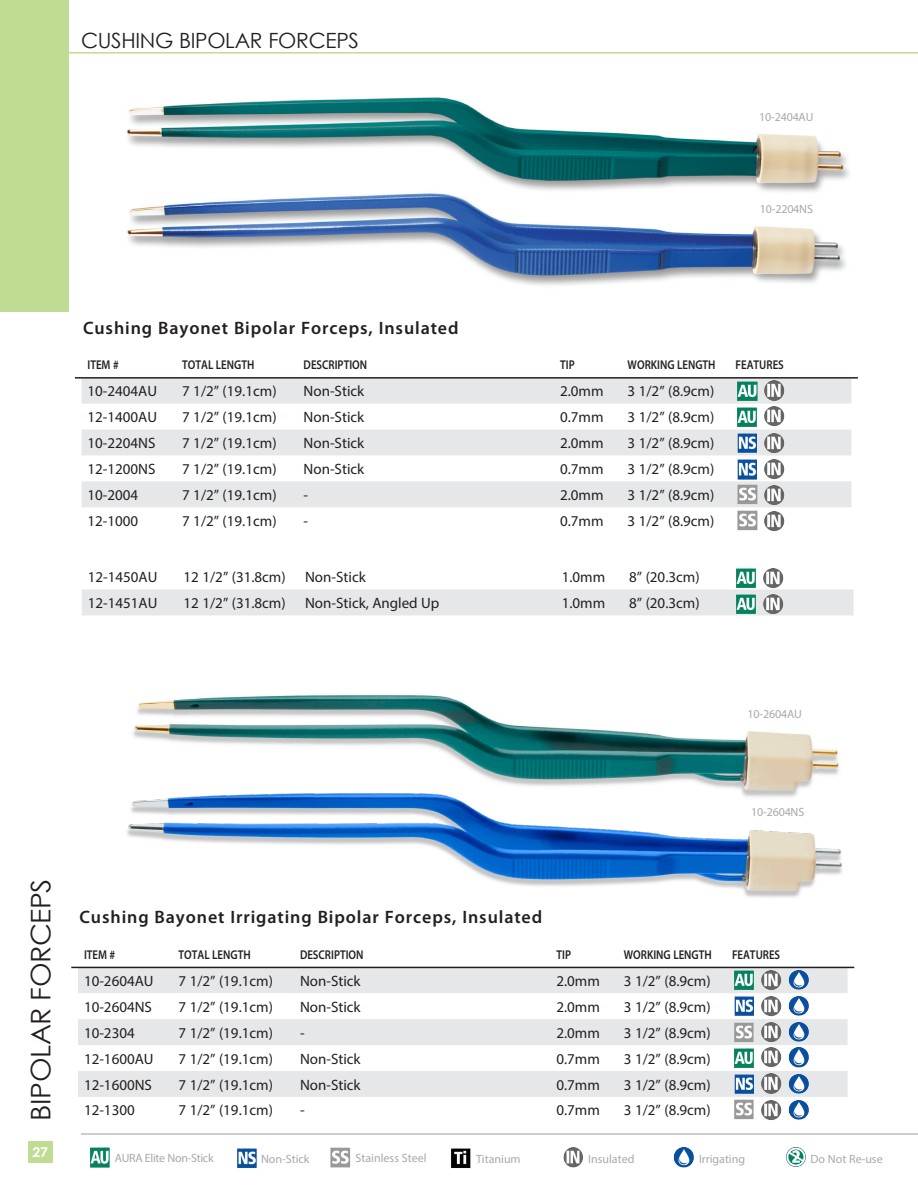
<style>
.page{position:relative;width:918px;height:1188px;background:#fff}
.page>*{position:absolute;margin:0;border:0;box-sizing:border-box;transform-origin:0 0}
.t1{font:27px "Century Gothic";letter-spacing:-.015em;color:#231f20;scale:1.05 1}
.t2{font:21px "Century Gothic";letter-spacing:-.015em;color:#231f20}
.t3{font:600 18px "Myriad Pro";letter-spacing:.05em;color:#231f20}
.t4{font:15px "Myriad Pro";color:#231f20}
.t5{font:700 13.5px "Century Gothic";color:#fff;scale:1.05 1}
.t6{font:600 12.75px "Myriad Pro";color:#231f20;scale:.85 1}
.t7{font:12px "Myriad Pro";color:#a8a9ad}
.t8{font:12px "Myriad Pro";letter-spacing:-.025em;color:#a8a9ad}
</style>
<div class="page">
<img style="left:127px;top:221px;width:719px;height:65px">
<hr style="left:0;top:52px;width:918px;height:2px;background:#bfdc92">
<img style="left:127px;top:97px;width:723px;height:124px">
<svg style="left:82px;top:379px;width:769px;height:128px;fill:#e6e7e9"></svg>
<hr style="left:75px;top:377px;width:783px;height:2px;background:#231f20">
<img style="left:763px;top:381px;width:23px;height:20px">
<img style="left:763px;top:407px;width:23px;height:20px">
<img style="left:763px;top:433px;width:23px;height:21px">
<img style="left:763px;top:460px;width:23px;height:20px">
<img style="left:736px;top:433px;width:23px;height:21px">
<img style="left:736px;top:460px;width:23px;height:20px">
<img style="left:738px;top:381px;width:21px;height:22px">
<img style="left:735px;top:485px;width:24px;height:21px">
<img style="left:737px;top:511px;width:21px;height:20px">
<img style="left:763px;top:485px;width:23px;height:21px">
<img style="left:764px;top:511px;width:21px;height:20px">
<svg style="left:78px;top:968px;width:770px;height:129px;fill:#e6e7e9"></svg>
<div style="left:173px;top:967px;width:121px;height:26px;background:#e6e7e9"></div>
<hr style="left:71px;top:967px;width:783px;height:1px;background:#231f20">
<img style="left:734px;top:971px;width:22px;height:21px">
<img style="left:760px;top:970px;width:22px;height:21px">
<img style="left:733px;top:996px;width:23px;height:21px">
<img style="left:787px;top:970px;width:23px;height:21px">
<img style="left:760px;top:996px;width:22px;height:21px">
<img style="left:787px;top:996px;width:23px;height:21px">
<img style="left:787px;top:1022px;width:23px;height:21px">
<img style="left:787px;top:1048px;width:23px;height:21px">
<img style="left:760px;top:1048px;width:22px;height:20px">
<img style="left:732px;top:1022px;width:23px;height:21px">
<img style="left:760px;top:1022px;width:22px;height:21px">
<img style="left:760px;top:1074px;width:22px;height:20px">
<img style="left:761px;top:1100px;width:21px;height:20px">
<img style="left:787px;top:1074px;width:23px;height:21px">
<img style="left:788px;top:1100px;width:21px;height:20px">
<img style="left:734px;top:1100px;width:20px;height:20px">
<img style="left:733px;top:1074px;width:23px;height:21px">
<img style="left:734px;top:1048px;width:22px;height:22px">
<img style="left:133px;top:695px;width:706px;height:91px">
<img style="left:127px;top:786px;width:715px;height:112px">
<div style="left:0;top:0;width:68px;height:312px;background:#bfdc92"></div>
<hr style="left:81px;top:1133px;width:837px;height:2px;background:#bcbdc0">
<div style="left:28px;top:1141px;width:25px;height:22px;background:#bfdc92"></div>
<img style="left:90px;top:1148px;width:20px;height:20px">
<img style="left:237px;top:1148px;width:20px;height:20px">
<img style="left:330px;top:1148px;width:21px;height:20px">
<img style="left:451px;top:1148px;width:20px;height:20px">
<img style="left:563px;top:1148px;width:20px;height:20px">
<img style="left:673px;top:1148px;width:21px;height:20px">
<img style="left:785px;top:1147px;width:21px;height:20px">
<div style="left:82px;top:590px;width:772px;height:25px;background:#e6e7e9"></div>
<img style="left:763px;top:568px;width:21px;height:20px">
<img style="left:762px;top:594px;width:23px;height:21px">
<img style="left:737px;top:568px;width:21px;height:22px">
<img style="left:737px;top:594px;width:21px;height:22px">
<p class="t2" style="left:81px;top:26px;width:279px">CUSHING BIPOLAR FORCEPS</p>
<p class="t7" style="left:759px;top:109px;width:56px">10-2404AU</p>
<p class="t7" style="left:760px;top:202px;width:54px">10-2204NS</p>
<p class="t3" style="left:83px;top:316px;width:377px">Cushing Bayonet Bipolar Forceps, Insulated</p>
<p class="t6" style="left:88px;top:357px;width:38px">ITEM #</p>
<p class="t6" style="left:182px;top:357px;width:86px">TOTAL LENGTH</p>
<p class="t6" style="left:304px;top:357px;width:76px">DESCRIPTION</p>
<p class="t6" style="left:560px;top:357px;width:19px">TIP</p>
<p class="t6" style="left:628px;top:357px;width:105px">WORKING LENGTH</p>
<p class="t6" style="left:736px;top:357px;width:58px">FEATURES</p>
<p class="t4" style="left:88px;top:382px;width:71px">10-2404AU</p>
<p class="t4" style="left:182px;top:382px;width:96px">7 1/2” (19.1cm)</p>
<p class="t4" style="left:304px;top:382px;width:62px">Non-Stick</p>
<p class="t4" style="left:560px;top:382px;width:45px">2.0mm</p>
<p class="t4" style="left:628px;top:382px;width:88px">3 1/2” (8.9cm)</p>
<p class="t4" style="left:88px;top:408px;width:71px">12-1400AU</p>
<p class="t4" style="left:182px;top:408px;width:96px">7 1/2” (19.1cm)</p>
<p class="t4" style="left:304px;top:408px;width:62px">Non-Stick</p>
<p class="t4" style="left:560px;top:408px;width:45px">0.7mm</p>
<p class="t4" style="left:628px;top:408px;width:88px">3 1/2” (8.9cm)</p>
<p class="t4" style="left:88px;top:434px;width:70px">10-2204NS</p>
<p class="t4" style="left:182px;top:434px;width:96px">7 1/2” (19.1cm)</p>
<p class="t4" style="left:304px;top:434px;width:62px">Non-Stick</p>
<p class="t4" style="left:560px;top:434px;width:45px">2.0mm</p>
<p class="t4" style="left:628px;top:434px;width:88px">3 1/2” (8.9cm)</p>
<p class="t4" style="left:88px;top:460px;width:70px">12-1200NS</p>
<p class="t4" style="left:182px;top:460px;width:96px">7 1/2” (19.1cm)</p>
<p class="t4" style="left:304px;top:460px;width:62px">Non-Stick</p>
<p class="t4" style="left:560px;top:460px;width:45px">0.7mm</p>
<p class="t4" style="left:628px;top:460px;width:88px">3 1/2” (8.9cm)</p>
<p class="t4" style="left:88px;top:486px;width:52px">10-2004</p>
<p class="t4" style="left:182px;top:486px;width:96px">7 1/2” (19.1cm)</p>
<p class="t4" style="left:304px;top:486px;width:6px">-</p>
<p class="t4" style="left:560px;top:486px;width:45px">2.0mm</p>
<p class="t4" style="left:628px;top:486px;width:88px">3 1/2” (8.9cm)</p>
<p class="t4" style="left:88px;top:512px;width:52px">12-1000</p>
<p class="t4" style="left:182px;top:512px;width:96px">7 1/2” (19.1cm)</p>
<p class="t4" style="left:304px;top:512px;width:6px">-</p>
<p class="t4" style="left:560px;top:512px;width:45px">0.7mm</p>
<p class="t4" style="left:628px;top:512px;width:88px">3 1/2” (8.9cm)</p>
<p class="t4" style="left:88px;top:568px;width:71px">12-1450AU</p>
<p class="t4" style="left:184px;top:568px;width:104px">12 1/2” (31.8cm)</p>
<p class="t4" style="left:305px;top:568px;width:62px">Non-Stick</p>
<p class="t4" style="left:562px;top:568px;width:45px">1.0mm</p>
<p class="t4" style="left:629px;top:568px;width:72px">8” (20.3cm)</p>
<p class="t4" style="left:88px;top:594px;width:71px">12-1451AU</p>
<p class="t4" style="left:184px;top:594px;width:104px">12 1/2” (31.8cm)</p>
<p class="t4" style="left:305px;top:594px;width:136px">Non-Stick, Angled Up</p>
<p class="t4" style="left:562px;top:594px;width:45px">1.0mm</p>
<p class="t4" style="left:629px;top:594px;width:72px">8” (20.3cm)</p>
<p class="t7" style="left:748px;top:706px;width:56px">10-2604AU</p>
<p class="t1" style="left:22px;top:1120px;width:232px;rotate:-90deg">BIPOLAR FORCEPS</p>
<p class="t5" style="left:32px;top:1142px;width:16px">27</p>
<p class="t7" style="left:751px;top:805px;width:54px">10-2604NS</p>
<p class="t3" style="left:80px;top:906px;width:464px">Cushing Bayonet Irrigating Bipolar Forceps, Insulated</p>
<p class="t6" style="left:84px;top:947px;width:38px">ITEM #</p>
<p class="t6" style="left:179px;top:947px;width:86px">TOTAL LENGTH</p>
<p class="t6" style="left:300px;top:947px;width:76px">DESCRIPTION</p>
<p class="t6" style="left:557px;top:947px;width:19px">TIP</p>
<p class="t6" style="left:624px;top:947px;width:105px">WORKING LENGTH</p>
<p class="t6" style="left:732px;top:947px;width:58px">FEATURES</p>
<p class="t4" style="left:84px;top:972px;width:71px">10-2604AU</p>
<p class="t4" style="left:179px;top:972px;width:96px">7 1/2” (19.1cm)</p>
<p class="t4" style="left:300px;top:972px;width:62px">Non-Stick</p>
<p class="t4" style="left:557px;top:972px;width:45px">2.0mm</p>
<p class="t4" style="left:624px;top:972px;width:88px">3 1/2” (8.9cm)</p>
<p class="t4" style="left:84px;top:998px;width:70px">10-2604NS</p>
<p class="t4" style="left:179px;top:998px;width:96px">7 1/2” (19.1cm)</p>
<p class="t4" style="left:300px;top:998px;width:62px">Non-Stick</p>
<p class="t4" style="left:557px;top:998px;width:45px">2.0mm</p>
<p class="t4" style="left:624px;top:998px;width:88px">3 1/2” (8.9cm)</p>
<p class="t4" style="left:84px;top:1023px;width:52px">10-2304</p>
<p class="t4" style="left:179px;top:1023px;width:96px">7 1/2” (19.1cm)</p>
<p class="t4" style="left:300px;top:1023px;width:6px">-</p>
<p class="t4" style="left:557px;top:1023px;width:45px">2.0mm</p>
<p class="t4" style="left:624px;top:1023px;width:88px">3 1/2” (8.9cm)</p>
<p class="t4" style="left:84px;top:1049px;width:71px">12-1600AU</p>
<p class="t4" style="left:179px;top:1049px;width:96px">7 1/2” (19.1cm)</p>
<p class="t4" style="left:300px;top:1049px;width:62px">Non-Stick</p>
<p class="t4" style="left:557px;top:1049px;width:45px">0.7mm</p>
<p class="t4" style="left:624px;top:1049px;width:88px">3 1/2” (8.9cm)</p>
<p class="t4" style="left:84px;top:1075px;width:70px">12-1600NS</p>
<p class="t4" style="left:179px;top:1075px;width:96px">7 1/2” (19.1cm)</p>
<p class="t4" style="left:300px;top:1075px;width:62px">Non-Stick</p>
<p class="t4" style="left:557px;top:1075px;width:45px">0.7mm</p>
<p class="t4" style="left:624px;top:1075px;width:88px">3 1/2” (8.9cm)</p>
<p class="t4" style="left:84px;top:1101px;width:52px">12-1300</p>
<p class="t4" style="left:179px;top:1101px;width:96px">7 1/2” (19.1cm)</p>
<p class="t4" style="left:300px;top:1101px;width:6px">-</p>
<p class="t4" style="left:557px;top:1101px;width:45px">0.7mm</p>
<p class="t4" style="left:624px;top:1101px;width:88px">3 1/2” (8.9cm)</p>
<p class="t8" style="left:115px;top:1150px;width:100px">AURA Elite Non-Stick</p>
<p class="t7" style="left:261px;top:1151px;width:50px">Non-Stick</p>
<p class="t7" style="left:356px;top:1150px;width:73px">Stainless Steel</p>
<p class="t7" style="left:476px;top:1151px;width:46px">Titanium</p>
<p class="t7" style="left:588px;top:1151px;width:48px">Insulated</p>
<p class="t7" style="left:699px;top:1151px;width:48px">Irrigating</p>
<p class="t7" style="left:811px;top:1151px;width:74px">Do Not Re-use</p>
</div>
